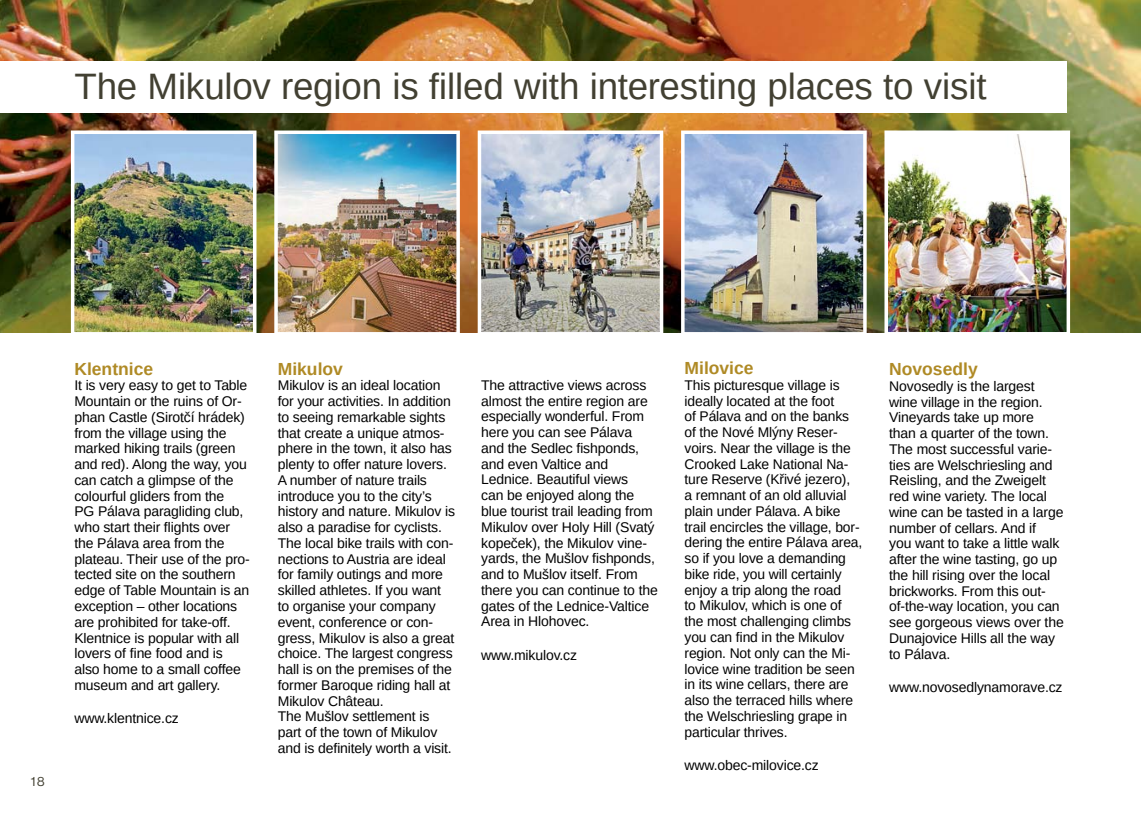
<style>
.page{position:relative;width:1141px;height:819px;background:#fff}
.page>*{position:absolute;margin:0;border:0;box-sizing:border-box;transform-origin:0 0}
.t1{font:36.75px "Arimo";letter-spacing:-.005em;color:#424032}
.t2{font:700 17.5px "Arimo";color:#af8a25}
.t3{font:14px/15.8px "Arimo";letter-spacing:-.01em;color:#000}
.t4{font:14px "Nimbus Sans DOT";color:#424032}
</style>
<div class="page">
<img style="left:0;top:0;width:1141px;height:332px">
<img style="left:274px;top:130px;width:186px;height:203px">
<img style="left:71px;top:130px;width:185px;height:203px">
<img style="left:478px;top:130px;width:185px;height:202px">
<img style="left:681px;top:130px;width:186px;height:203px">
<img style="left:884px;top:130px;width:186px;height:203px">
<div style="left:0;top:61px;width:1067px;height:51px;background:#fff"></div>
<h1 class="t1" style="left:74px;top:63px;width:914px">The Mikulov region is filled with interesting places to visit</h1>
<p class="t4" style="left:30px;top:773px;width:17px">18</p>
<p class="t2" style="left:74px;top:356px;width:80px">Klentnice</p>
<p class="t3" style="left:74px;top:378px;width:177px">It is very easy to get to Table<br>Mountain or the ruins of Or&shy;phan Castle (Sirotčí hrádek) from the village using the marked hiking trails (green and red). Along the way, you can catch a glimpse of the colourful gliders from the<br>PG Pálava paragliding club, who start their flights over the Pálava area from the plateau. Their use of the pro&shy;tected site on the southern edge of Table Mountain is an exception – other locations are prohibited for take-off.<br>Klentnice is popular with all lovers of fine food and is also home to a small coffee museum and art gallery.</p>
<p class="t3" style="left:74px;top:710px;width:106px">www.klentnice.cz</p>
<p class="t2" style="left:278px;top:356px;width:67px">Mikulov</p>
<p class="t3" style="left:278px;top:378px;width:179px">Mikulov is an ideal location for your activities. In addition to seeing remarkable sights that create a unique atmos&shy;phere in the town, it also has plenty to offer nature lovers.<br>A number of nature trails introduce you to the city’s history and nature. Mikulov is also a paradise for cyclists.<br>The local bike trails with con&shy;nections to Austria are ideal for family outings and more skilled athletes. If you want to organise your company event, conference or con&shy;gress, Mikulov is also a great choice. The largest congress hall is on the premises of the former Baroque riding hall at<br>Mikulov Château.<br>The Mušlov settlement is part of the town of Mikulov and is definitely worth a visit.</p>
<p class="t3" style="left:481px;top:377px;width:178px">The attractive views across almost the entire region are especially wonderful. From here you can see Pálava and the Sedlec fishponds, and even Valtice and<br>Lednice. Beautiful views<br>can be enjoyed along the blue tourist trail leading from<br>Mikulov over Holy Hill (Svatý kopeček), the Mikulov vine&shy;yards, the Mušlov fishponds, and to Mušlov itself. From there you can continue to the gates of the Lednice-Valtice<br>Area in Hlohovec.</p>
<p class="t3" style="left:481px;top:647px;width:97px">www.mikulov.cz</p>
<p class="t2" style="left:685px;top:356px;width:71px">Milovice</p>
<p class="t3" style="left:685px;top:377px;width:179px">This picturesque village is ideally located at the foot<br>of Pálava and on the banks of the Nové Mlýny Reser&shy;voirs. Near the village is the<br>Crooked Lake National Na&shy;ture Reserve (Křivé jezero),<br>a remnant of an old alluvial plain under Pálava. A bike trail encircles the village, bor&shy;dering the entire Pálava area, so if you love a demanding bike ride, you will certainly enjoy a trip along the road<br>to Mikulov, which is one of the most challenging climbs you can find in the Mikulov region. Not only can the Mi&shy;lovice wine tradition be seen in its wine cellars, there are also the terraced hills where the Welschriesling grape in particular thrives.</p>
<p class="t3" style="left:685px;top:757px;width:136px">www.obec-milovice.cz</p>
<p class="t2" style="left:889px;top:357px;width:90px">Novosedly</p>
<p class="t3" style="left:889px;top:378px;width:176px">Novosedly is the largest wine village in the region.<br>Vineyards take up more than a quarter of the town.<br>The most successful varie&shy;ties are Welschriesling and<br>Reisling, and the Zweigelt red wine variety. The local wine can be tasted in a large number of cellars. And if<br>you want to take a little walk after the wine tasting, go up the hill rising over the local brickworks. From this out&shy;of-the-way location, you can see gorgeous views over the<br>Dunajovice Hills all the way to Pálava.</p>
<p class="t3" style="left:889px;top:679px;width:175px">www.novosedlynamorave.cz</p>
</div>
